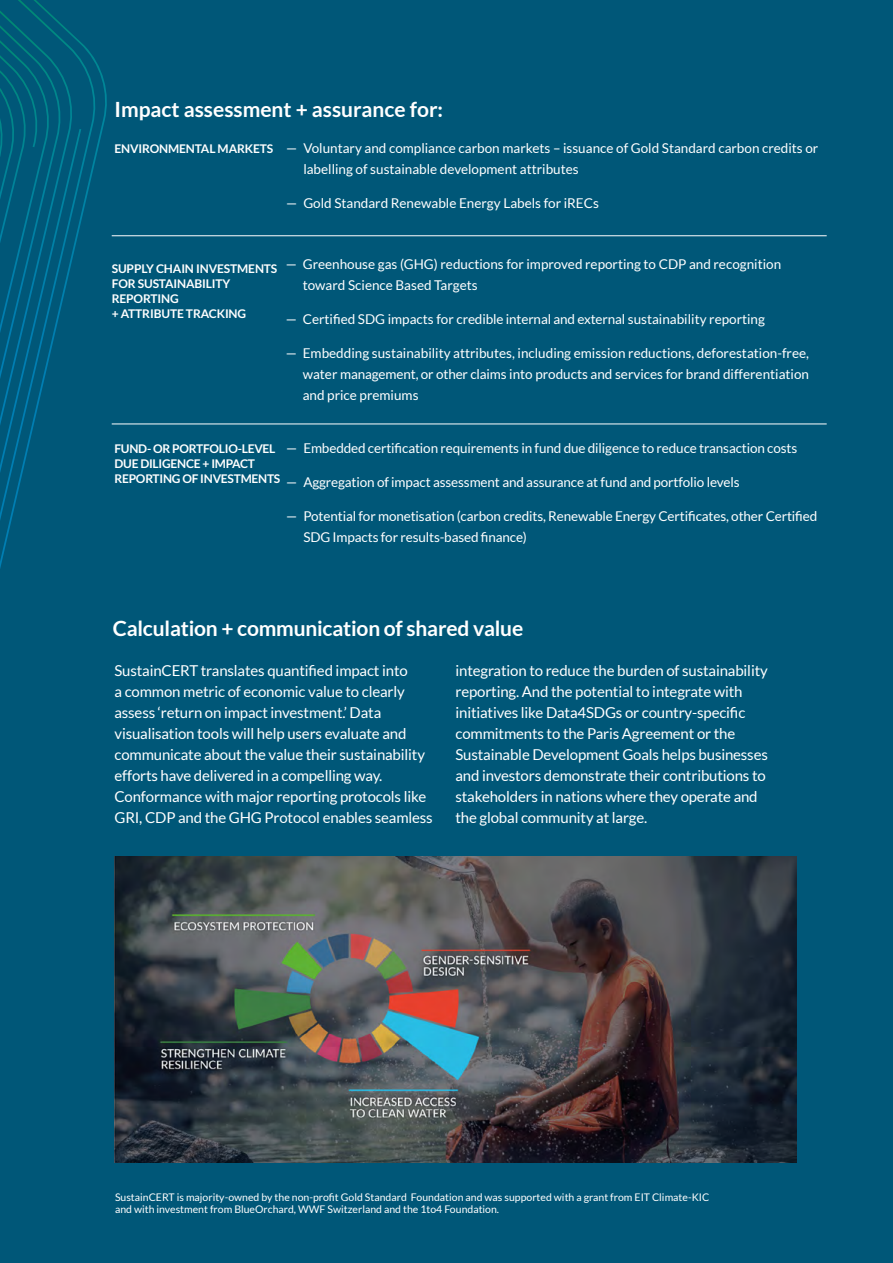
<style>
.page{position:relative;width:893px;height:1263px;background:#005778}
.page>*{position:absolute;margin:0;border:0;box-sizing:border-box;transform-origin:0 0}
.t1{font:700 21px "Lato";letter-spacing:-.01em;color:#fff}
.t2{font:15px/21px "Lato";letter-spacing:-.01em;color:#fff}
.t3{font:13.5px/21px "Lato";color:#fff}
.t4{font:700 12px/15px "Lato";letter-spacing:-.01em;color:#fff}
.t5{font:10.5px/12px "Lato";color:#fff}
</style>
<div class="page">
<hr style="left:112px;top:424px;width:715px;height:1px;background:#fff">
<hr style="left:112px;top:235px;width:715px;height:1px;background:#fff">
<img style="left:115px;top:856px;width:681px;height:306px">
<svg style="left:0;top:0;width:107px;height:569px"></svg>
<h1 class="t1" style="left:114px;top:98px;width:330px">Impact assessment + assurance for:</h1>
<p class="t4" style="left:114px;top:141px;width:160px">ENVIRONMENTAL MARKETS</p>
<p class="t3" style="left:303px;top:138px;width:517px;text-indent:-17px">— Voluntary and compliance carbon markets – issuance of Gold Standard carbon credits or labelling of sustainable development attributes</p>
<p class="t3" style="left:286px;top:192px;width:314px">— Gold Standard Renewable Energy Labels for iRECs</p>
<p class="t4" style="left:112px;top:261px;width:167px">SUPPLY CHAIN INVESTMENTS<br>FOR SUSTAINABILITY<br>REPORTING<br>+ ATTRIBUTE TRACKING</p>
<p class="t3" style="left:303px;top:254px;width:480px;text-indent:-17px">— Greenhouse gas (GHG) reductions for improved reporting to CDP and recognition toward Science Based Targets</p>
<p class="t3" style="left:286px;top:309px;width:481px">— Certified SDG impacts for credible internal and external sustainability reporting</p>
<p class="t3" style="left:303px;top:342px;width:508px;text-align:justify;text-indent:-17px">— Embedding sustainability attributes, including emission reductions, deforestation-free, water management, or other claims into products and services for brand differentiation and price premiums</p>
<p class="t3" style="left:286px;top:438px;width:512px">— Embedded certification requirements in fund due diligence to reduce transaction costs</p>
<p class="t3" style="left:286px;top:471px;width:455px">— Aggregation of impact assessment and assurance at fund and portfolio levels</p>
<p class="t3" style="left:303px;top:505px;width:515px;text-indent:-17px">— Potential for monetisation (carbon credits, Renewable Energy Certificates, other Certified<br>SDG Impacts for results-based finance)</p>
<p class="t4" style="left:114px;top:441px;width:167px">FUND- OR PORTFOLIO-LEVEL<br>DUE DILIGENCE + IMPACT<br>REPORTING OF INVESTMENTS</p>
<h1 class="t1" style="left:113px;top:617px;width:412px">Calculation + communication of shared value</h1>
<p class="t2" style="left:114px;top:660px;width:320px">SustainCERT translates quantified impact into<br>a common metric of economic value to clearly assess ‘return on impact investment.’ Data visualisation tools will help users evaluate and communicate about the value their sustainability efforts have delivered in a compelling way.<br>Conformance with major reporting protocols like GRI, CDP and the GHG Protocol enables seamless</p>
<p class="t2" style="left:455px;top:660px;width:314px">integration to reduce the burden of sustainability reporting. And the potential to integrate with initiatives like Data4SDGs or country-specific commitments to the Paris Agreement or the Sustainable Development Goals helps businesses and investors demonstrate their contributions to stakeholders in nations where they operate and the global community at large.</p>
<p class="t5" style="left:115px;top:1191px;width:596px">SustainCERT is majority-owned by the non-profit Gold Standard Foundation and was supported with a grant from EIT Climate-KIC and with investment from BlueOrchard, WWF Switzerland and the 1to4 Foundation.</p>
</div>
